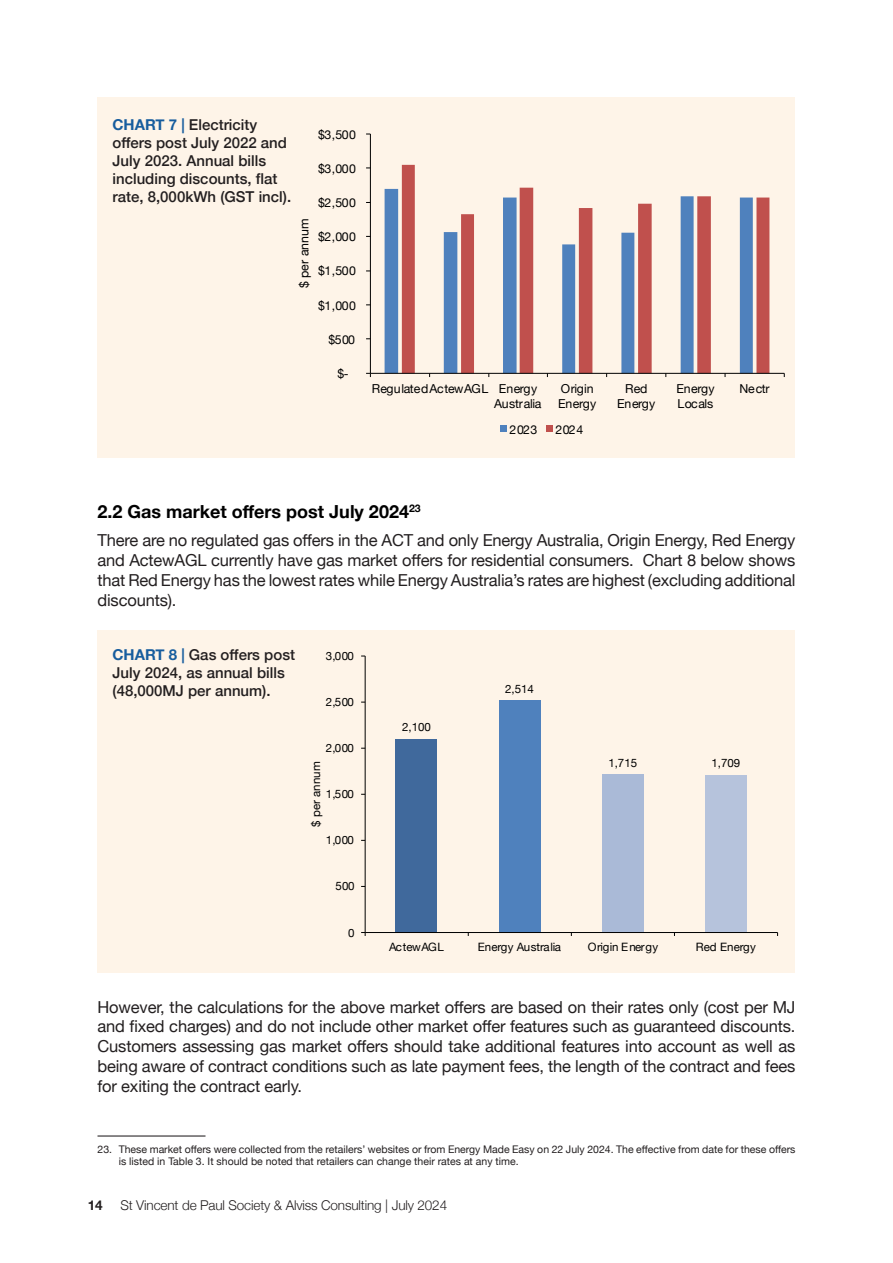
<style>
.page{position:relative;width:893px;height:1263px;background:#fff}
.page>*{position:absolute;margin:0;border:0;box-sizing:border-box;transform-origin:0 0}
.Subhead_L2{font:700 18px "Helvetica Neue";color:#000}
.t1{font:16.5px/19.8px "Helvetica Neue";letter-spacing:-.01em;color:#231f20;text-align:justify}
.t2{font:500 15px/18px "Helvetica Neue";color:#231f20}
.t3{font:300 13.5px "Helvetica Neue";letter-spacing:-.01em;color:#231f20}
.t4{font:700 13.5px "Helvetica Neue";color:#231f20}
.t5{font:12.3px/14.9px "Helvetica Neue";letter-spacing:-.01em;color:#000}
.t6{font:11.55px "Helvetica Neue";color:#000}
.Footnote{font:10.5px/12.6px "Helvetica Neue";color:#231f20}
.s1{font-weight:700;color:#175d9e}
</style>
<div class="page">
<div style="left:98px;top:98px;width:697px;height:360px;background:#fef4e8"></div>
<svg style="left:385px;top:189px;width:17px;height:184px;fill:#4f81bd"></svg>
<svg style="left:402px;top:165px;width:367px;height:208px"></svg>
<hr style="left:370px;top:134px;width:1px;height:239px;background:#000">
<hr style="left:370px;top:373px;width:414px;height:1px;background:#000">
<svg style="left:501px;top:426px;width:6px;height:6px"></svg>
<svg style="left:546px;top:426px;width:6px;height:6px"></svg>
<div style="left:98px;top:630px;width:697px;height:343px;background:#fef4e8"></div>
<div style="left:396px;top:739px;width:41px;height:193px;background:#40699c"></div>
<div style="left:499px;top:700px;width:41px;height:232px;background:#4f81bd"></div>
<div style="left:602px;top:774px;width:41px;height:158px;background:#aabad7"></div>
<div style="left:705px;top:775px;width:41px;height:157px;background:#b6c3dc"></div>
<hr style="left:365px;top:656px;width:1px;height:276px;background:#000">
<hr style="left:365px;top:932px;width:413px;height:1px;background:#000">
<hr style="left:98px;top:1135px;width:108px;height:1px;background:#231f20">
<p class="t2" style="left:112px;top:115px;width:180px"><span class="s1">CHART 7 |</span> Electricity offers post July 2022 and<br>July 2023. Annual bills including discounts, flat rate, 8,000kWh (GST incl).</p>
<p class="t5" style="left:318px;top:128px;width:39px">$3,500</p>
<p class="t5" style="left:318px;top:162px;width:39px">$3,000</p>
<p class="t5" style="left:318px;top:196px;width:39px">$2,500</p>
<p class="t5" style="left:297px;top:288px;width:71px;rotate:-90deg">$ per annum</p>
<p class="t5" style="left:318px;top:230px;width:39px">$2,000</p>
<p class="t5" style="left:318px;top:264px;width:39px">$1,500</p>
<p class="t5" style="left:318px;top:299px;width:39px">$1,000</p>
<p class="t5" style="left:329px;top:333px;width:28px">$500</p>
<p class="t5" style="left:337px;top:367px;width:12px">$-</p>
<p class="t5" style="left:494px;top:382px;width:49px;text-indent:-123px">RegulatedActewAGL Energy<br>Australia</p>
<p class="t5" style="left:558px;top:382px;width:40px">Origin<br>Energy</p>
<p class="t5" style="left:617px;top:382px;width:40px;text-align:center">Red<br>Energy</p>
<p class="t5" style="left:676px;top:382px;width:40px">Energy<br>Locals</p>
<p class="t5" style="left:740px;top:382px;width:32px">Nectr</p>
<p class="t5" style="left:510px;top:423px;width:29px">2023</p>
<p class="t5" style="left:555px;top:423px;width:29px">2024</p>
<p class="Subhead_L2" style="left:98px;top:497px;width:325px">2.2 Gas market offers post July 2024<sup>23</sup></p>
<p class="t1" style="left:98px;top:531px;width:700px">There are no regulated gas offers in the ACT and only Energy Australia, Origin Energy, Red Energy and ActewAGL currently have gas market offers for residential consumers. Chart 8 below shows that Red Energy has the lowest rates while Energy Australia’s rates are highest (excluding additional discounts).</p>
<p class="t2" style="left:112px;top:644px;width:184px"><span class="s1">CHART 8 |</span> Gas offers post<br>July 2024, as annual bills (48,000MJ per annum).</p>
<p class="t6" style="left:326px;top:648px;width:30px">3,000</p>
<p class="t6" style="left:505px;top:680px;width:30px">2,514</p>
<p class="t6" style="left:326px;top:694px;width:30px">2,500</p>
<p class="t6" style="left:326px;top:740px;width:30px">2,000</p>
<p class="t6" style="left:308px;top:826px;width:66px;rotate:-90deg">$ per annum</p>
<p class="t6" style="left:326px;top:786px;width:30px">1,500</p>
<p class="t6" style="left:326px;top:832px;width:30px">1,000</p>
<p class="t6" style="left:335px;top:878px;width:21px">500</p>
<p class="t6" style="left:348px;top:924px;width:8px">0</p>
<p class="t6" style="left:402px;top:719px;width:30px">2,100</p>
<p class="t6" style="left:608px;top:754px;width:30px">1,715</p>
<p class="t6" style="left:711px;top:755px;width:30px">1,709</p>
<p class="t6" style="left:389px;top:938px;width:56px">ActewAGL</p>
<p class="t6" style="left:478px;top:938px;width:85px">Energy Australia</p>
<p class="t6" style="left:588px;top:938px;width:72px">Origin Energy</p>
<p class="t6" style="left:696px;top:938px;width:61px">Red Energy</p>
<p class="t1" style="left:98px;top:998px;width:699px">However, the calculations for the above market offers are based on their rates only (cost per MJ and fixed charges) and do not include other market offer features such as guaranteed discounts.<br>Customers assessing gas market offers should take additional features into account as well as being aware of contract conditions such as late payment fees, the length of the contract and fees for exiting the contract early.</p>
<p class="Footnote" style="left:119px;top:1143px;width:678px;text-indent:-21px">23. These market offers were collected from the retailers’ websites or from Energy Made Easy on 22 July 2024. The effective from date for these offers is listed in Table 3. It should be noted that retailers can change their rates at any time.</p>
<p class="t4" style="left:88px;top:1194px;width:16px">14</p>
<p class="t3" style="left:120px;top:1194px;width:328px">St Vincent de Paul Society &amp; Alviss Consulting | July 2024</p>
</div>
